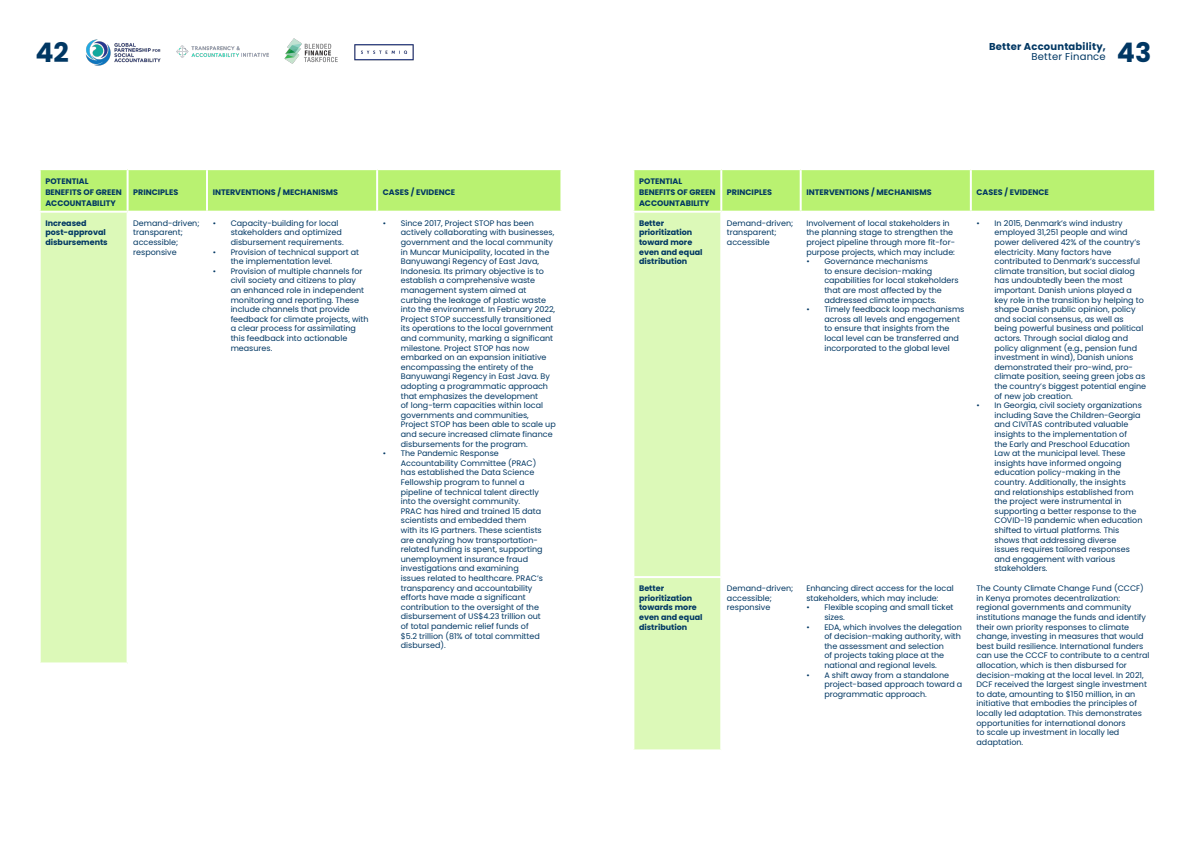
<style>
.page{position:relative;width:1191px;height:842px;background:#fff}
.page>*{position:absolute;margin:0;border:0;box-sizing:border-box;transform-origin:0 0}
.t1{font:700 26.9px "Poppins";color:#003763}
.t2{font:700 10px "Poppins";letter-spacing:.02em;color:#003763}
.t3{font:10px "Poppins";letter-spacing:.02em;color:#003763}
.t4{font:8px/9.6px "Poppins";color:#003763}
.t5{font:700 8px/9.6px "Poppins";color:#003763}
</style>
<div class="page">
<div style="left:41px;top:170px;width:519px;height:41px;background:#b9f271"></div>
<div style="left:40px;top:212px;width:88px;height:451px;background:#dcf9b8"></div>
<hr style="left:39px;top:213px;width:2px;height:449px;background:#fff">
<hr style="left:39px;top:662px;width:89px;height:2px;background:#fff">
<hr style="left:127px;top:170px;width:2px;height:41px;background:#fff">
<hr style="left:206px;top:170px;width:2px;height:41px;background:#fff">
<hr style="left:376px;top:170px;width:2px;height:41px;background:#fff">
<hr style="left:39px;top:211px;width:89px;height:2px;background:#fff">
<hr style="left:127px;top:213px;width:2px;height:449px;background:#fff">
<div style="left:634px;top:170px;width:520px;height:41px;background:#b9f271"></div>
<div style="left:634px;top:213px;width:86px;height:536px;background:#dcf9b8"></div>
<hr style="left:720px;top:170px;width:2px;height:41px;background:#fff">
<hr style="left:799px;top:170px;width:2px;height:41px;background:#fff">
<hr style="left:969px;top:170px;width:2px;height:41px;background:#fff">
<hr style="left:632px;top:576px;width:89px;height:2px;background:#fff">
<img style="left:85px;top:39px;width:75px;height:26px">
<img style="left:176px;top:45px;width:93px;height:13px">
<img style="left:285px;top:38px;width:53px;height:26px">
<img style="left:354px;top:44px;width:59px;height:16px">
<h1 class="t1" style="left:35px;top:37px;width:35px">42</h1>
<h1 class="t1" style="left:1116px;top:37px;width:36px">43</h1>
<p class="t2" style="left:989px;top:41px;width:118px">Better Accountability,</p>
<p class="t3" style="left:1031px;top:51px;width:76px">Better Finance</p>
<p class="t5" style="left:45px;top:175px;width:78px;line-height:11px">POTENTIAL<br>BENEFITS OF GREEN<br>ACCOUNTABILITY</p>
<p class="t5" style="left:133px;top:187px;width:47px">PRINCIPLES</p>
<p class="t5" style="left:213px;top:187px;width:127px">INTERVENTIONS / MECHANISMS</p>
<p class="t5" style="left:383px;top:187px;width:74px">CASES / EVIDENCE</p>
<p class="t5" style="left:45px;top:218px;width:64px">Increased post-approval disbursements</p>
<p class="t4" style="left:133px;top:218px;width:68px">Demand-driven; transparent; accessible; responsive</p>
<p class="t4" style="left:231px;top:218px;width:115px;text-indent:-18px">• Capacity-building for local stakeholders and optimized disbursement requirements.</p>
<p class="t4" style="left:401px;top:218px;width:156px;text-indent:-18px">• Since 2017, Project STOP has been actively collaborating with businesses, government and the local community in Muncar Municipality, located in the Banyuwangi Regency of East Java, Indonesia. Its primary objective is to establish a comprehensive waste management system aimed at curbing the leakage of plastic waste into the environment. In February 2022, Project STOP successfully transitioned its operations to the local government and community, marking a significant milestone. Project STOP has now embarked on an expansion initiative encompassing the entirety of the Banyuwangi Regency in East Java. By adopting a programmatic approach that emphasizes the development<br>of long-term capacities within local governments and communities, Project STOP has been able to scale up and secure increased climate finance disbursements for the program.</p>
<p class="t4" style="left:401px;top:449px;width:144px;text-indent:-18px">• The Pandemic Response<br>Accountability Committee (PRAC) has established the Data Science<br>Fellowship program to funnel a pipeline of technical talent directly into the oversight community.<br>PRAC has hired and trained 15 data scientists and embedded them with its IG partners. These scientists are analyzing how transportation&shy;related funding is spent, supporting unemployment insurance fraud investigations and examining issues related to healthcare. PRAC’s transparency and accountability efforts have made a significant contribution to the oversight of the disbursement of US$4.23 trillion out of total pandemic relief funds of $5.2 trillion (81% of total committed disbursed).</p>
<p class="t4" style="left:231px;top:247px;width:130px;text-indent:-18px">• Provision of technical support at the implementation level.</p>
<p class="t4" style="left:231px;top:266px;width:139px;text-indent:-18px">• Provision of multiple channels for civil society and citizens to play<br>an enhanced role in independent monitoring and reporting. These include channels that provide feedback for climate projects, with a clear process for assimilating this feedback into actionable measures.</p>
<p class="t5" style="left:639px;top:175px;width:78px;line-height:11px">POTENTIAL<br>BENEFITS OF GREEN<br>ACCOUNTABILITY</p>
<p class="t5" style="left:727px;top:187px;width:47px">PRINCIPLES</p>
<p class="t5" style="left:806px;top:187px;width:127px">INTERVENTIONS / MECHANISMS</p>
<p class="t5" style="left:976px;top:187px;width:74px">CASES / EVIDENCE</p>
<p class="t5" style="left:639px;top:218px;width:65px">Better prioritization toward more even and equal distribution</p>
<p class="t4" style="left:727px;top:218px;width:68px">Demand-driven; transparent; accessible</p>
<p class="t4" style="left:806px;top:218px;width:150px">Involvement of local stakeholders in the planning stage to strengthen the project pipeline through more fit-for&shy;purpose projects, which may include:</p>
<p class="t4" style="left:994px;top:218px;width:153px;text-indent:-18px">• In 2015, Denmark’s wind industry employed 31,251 people and wind power delivered 42% of the country’s electricity. Many factors have contributed to Denmark’s successful climate transition, but social dialog has undoubtedly been the most important. Danish unions played a key role in the transition by helping to shape Danish public opinion, policy and social consensus, as well as being powerful business and political actors. Through social dialog and policy alignment (e.g., pension fund investment in wind), Danish unions demonstrated their pro-wind, pro&shy;climate position, seeing green jobs as the country’s biggest potential engine of new job creation.</p>
<p class="t4" style="left:994px;top:401px;width:149px;text-indent:-18px">• In Georgia, civil society organizations including Save the Children-Georgia and CIVITAS contributed valuable insights to the implementation of<br>the Early and Preschool Education Law at the municipal level. These insights have informed ongoing education policy-making in the country. Additionally, the insights and relationships established from the project were instrumental in supporting a better response to the COVID-19 pandemic when education shifted to virtual platforms. This shows that addressing diverse issues requires tailored responses and engagement with various stakeholders.</p>
<p class="t4" style="left:824px;top:257px;width:136px;text-indent:-18px">• Governance mechanisms<br>to ensure decision-making capabilities for local stakeholders that are most affected by the addressed climate impacts.</p>
<p class="t4" style="left:824px;top:305px;width:142px;text-indent:-18px">• Timely feedback loop mechanisms across all levels and engagement to ensure that insights from the local level can be transferred and incorporated to the global level</p>
<p class="t5" style="left:639px;top:583px;width:65px">Better prioritization towards more even and equal distribution</p>
<p class="t4" style="left:727px;top:583px;width:68px">Demand-driven; accessible; responsive</p>
<p class="t4" style="left:806px;top:583px;width:149px">Enhancing direct access for the local stakeholders, which may include:</p>
<p class="t4" style="left:824px;top:603px;width:131px;text-indent:-18px">• Flexible scoping and small ticket sizes.</p>
<p class="t4" style="left:824px;top:622px;width:139px;text-indent:-18px">• EDA, which involves the delegation of decision-making authority, with the assessment and selection<br>of projects taking place at the national and regional levels.</p>
<p class="t4" style="left:824px;top:670px;width:139px;text-indent:-18px">• A shift away from a standalone project-based approach toward a programmatic approach.</p>
<p class="t4" style="left:976px;top:583px;width:174px">The County Climate Change Fund (CCCF) in Kenya promotes decentralization: regional governments and community institutions manage the funds and identify their own priority responses to climate change, investing in measures that would best build resilience. International funders can use the CCCF to contribute to a central allocation, which is then disbursed for decision-making at the local level. In 2021, DCF received the largest single investment to date, amounting to $150 million, in an initiative that embodies the principles of locally led adaptation. This demonstrates opportunities for international donors<br>to scale up investment in locally led adaptation.</p>
</div>
